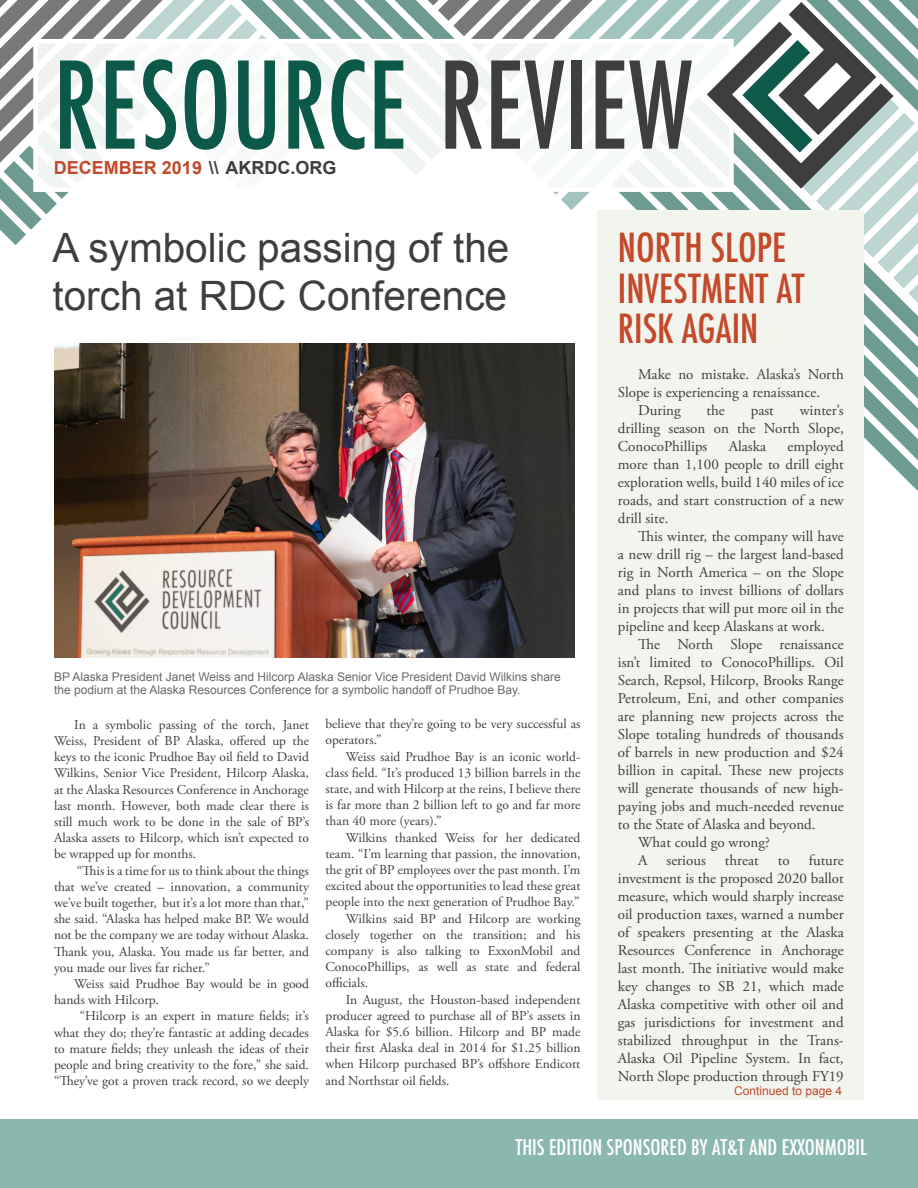
<style>
.page{position:relative;width:918px;height:1188px;background:#fff}
.page>*{position:absolute;margin:0;border:0;box-sizing:border-box;transform-origin:0 0}
.t1{font:500 condensed 117px "Futura";letter-spacing:.01em;color:#0c5949;scale:.91 1}
.Headline{font:40.5px/48.6px "Arial";color:#3e3e3f}
.Sidebar_Headline{font:500 condensed 39px/40.5px "Futura";color:#c4492b}
.t2{font:500 condensed 21px "Futura";color:#fff}
.Headline-2{font:700 18px "Arial";color:#c4492b}
.Body_Copy_Text{font:15px/18px "Adobe Garamond Pro";color:#3e3e3f;text-align:justify}
.Body_Copy_Text-2{font:13.5px/16.2px "Adobe Garamond Pro";color:#3e3e3f;text-align:justify}
.Photo_Caption{font:12px/13.5px "Arial";color:#69696c}
.Continued_On_Header{font:12px "Arial";color:#c4492b}
.s1{color:#3e3e3f}
</style>
<div class="page">
<svg style="left:864px;top:306px;width:54px;height:185px"></svg>
<svg style="left:600px;top:0;width:98px;height:210px"></svg>
<svg style="left:0;top:0;width:600px;height:247px"></svg>
<svg style="left:108px;top:0;width:335px;height:39px"></svg>
<div style="left:37px;top:40px;width:695px;height:148px;background:#f8fafa"></div>
<svg style="left:698px;top:0;width:220px;height:306px"></svg>
<div style="left:0;top:1119px;width:918px;height:69px;background:#8ab7ae"></div>
<div style="left:237px;top:190px;width:13px;height:10px;background:#fff"></div>
<div style="left:598px;top:210px;width:266px;height:889px;background:#f1f5ed"></div>
<img style="left:54px;top:343px;width:521px;height:315px">
<h1 class="t1" style="left:54px;top:31px;width:703px">RESOURCE <span class="s1">REVIEW</span></h1>
<p class="Headline-2" style="left:54px;top:156px;width:284px">DECEMBER 2019 <span class="s1">\\ AKRDC.ORG</span></p>
<p class="Headline" style="left:52px;top:223px;width:458px">A symbolic passing of the torch at RDC Conference</p>
<p class="Photo_Caption" style="left:54px;top:670px;width:508px">BP Alaska President Janet Weiss and Hilcorp Alaska Senior Vice President David Wilkins share the podium at the Alaska Resources Conference for a symbolic handoff of Prudhoe Bay.</p>
<p class="Body_Copy_Text-2" style="left:54px;top:717px;width:257px;text-indent:20px">In a symbolic passing of the torch, Janet Weiss, President of BP Alaska, offered up the keys to the iconic Prudhoe Bay oil field to David Wilkins, Senior Vice President, Hilcorp Alaska, at the Alaska Resources Conference in Anchorage last month. However, both made clear there is still much work to be done in the sale of BP’s Alaska assets to Hilcorp, which isn’t expected to be wrapped up for months.</p>
<p class="Body_Copy_Text-2" style="left:54px;top:863px;width:257px;text-indent:23px">“This is a time for us to think about the things that we’ve created – innovation, a community we’ve built together, but it’s a lot more than that,” she said. “Alaska has helped make BP. We would not be the company we are today without Alaska.<br>Thank you, Alaska. You made us far better, and you made our lives far richer.”</p>
<p class="Body_Copy_Text-2" style="left:54px;top:976px;width:257px;text-indent:20px">Weiss said Prudhoe Bay would be in good hands with Hilcorp.</p>
<p class="Body_Copy_Text-2" style="left:54px;top:1008px;width:257px;text-indent:26px">“Hilcorp is an expert in mature fields; it’s what they do; they’re fantastic at adding decades to mature fields; they unleash the ideas of their people and bring creativity to the fore,” she said. “They’ve got a proven track record, so we deeply</p>
<p class="Body_Copy_Text-2" style="left:326px;top:716px;width:257px">believe that they’re going to be very successful as operators.”</p>
<p class="Body_Copy_Text-2" style="left:326px;top:749px;width:257px;text-indent:20px">Weiss said Prudhoe Bay is an iconic world&shy;class field. “It’s produced 13 billion barrels in the state, and with Hilcorp at the reins, I believe there is far more than 2 billion left to go and far more than 40 more (years).”</p>
<p class="Body_Copy_Text-2" style="left:326px;top:830px;width:257px;text-indent:20px">Wilkins thanked Weiss for her dedicated team. “I’m learning that passion, the innovation, the grit of BP employees over the past month. I’m excited about the opportunities to lead these great people into the next generation of Prudhoe Bay.”</p>
<p class="Body_Copy_Text-2" style="left:326px;top:911px;width:257px;text-indent:20px">Wilkins said BP and Hilcorp are working closely together on the transition; and his company is also talking to ExxonMobil and ConocoPhillips, as well as state and federal officials.</p>
<p class="Body_Copy_Text-2" style="left:326px;top:992px;width:257px;text-indent:20px">In August, the Houston-based independent producer agreed to purchase all of BP’s assets in Alaska for $5.6 billion. Hilcorp and BP made their first Alaska deal in 2014 for $1.25 billion when Hilcorp purchased BP’s offshore Endicott and Northstar oil fields.</p>
<p class="Sidebar_Headline" style="left:618px;top:228px;width:188px">NORTH SLOPE<br>INVESTMENT AT<br>RISK AGAIN</p>
<p class="Body_Copy_Text" style="left:618px;top:366px;width:227px;text-indent:20px">Make no mistake. Alaska’s North<br>Slope is experiencing a renaissance.</p>
<p class="Body_Copy_Text" style="left:638px;top:402px;width:44px">During</p>
<p class="Body_Copy_Text" style="left:707px;top:402px;width:20px">the</p>
<p class="Body_Copy_Text" style="left:751px;top:402px;width:25px">past</p>
<p class="Body_Copy_Text" style="left:618px;top:402px;width:227px;text-indent:182px">winter’s drilling season on the North Slope, ConocoPhillips</p>
<p class="Body_Copy_Text" style="left:618px;top:438px;width:227px;text-indent:170px">employed more than 1,100 people to drill eight exploration wells, build 140 miles of ice roads, and start construction of a new drill site.</p>
<p class="Body_Copy_Text" style="left:618px;top:528px;width:227px;text-indent:20px">This winter, the company will have a new drill rig – the largest land-based rig in North America – on the Slope and plans to invest billions of dollars in projects that will put more oil in the pipeline and keep Alaskans at work.</p>
<p class="Body_Copy_Text" style="left:618px;top:636px;width:227px;text-indent:20px">The North Slope renaissance isn’t limited to ConocoPhillips. Oil Search, Repsol, Hilcorp, Brooks Range Petroleum, Eni, and other companies are planning new projects across the Slope totaling hundreds of thousands of barrels in new production and $24 billion in capital. These new projects will generate thousands of new high&shy;paying jobs and much-needed revenue to the State of Alaska and beyond.</p>
<p class="Body_Copy_Text" style="left:638px;top:834px;width:133px">What could go wrong?</p>
<p class="Body_Copy_Text" style="left:638px;top:852px;width:11px">A</p>
<p class="Body_Copy_Text" style="left:667px;top:852px;width:41px">serious</p>
<p class="Body_Copy_Text" style="left:725px;top:852px;width:35px">threat</p>
<p class="Body_Copy_Text" style="left:778px;top:852px;width:13px">to</p>
<p class="Body_Copy_Text" style="left:729px;top:438px;width:39px">Alaska</p>
<p class="Body_Copy_Text" style="left:618px;top:852px;width:227px;text-indent:191px">future investment is the proposed 2020 ballot measure, which would sharply increase oil production taxes, warned a number of speakers presenting at the Alaska Resources Conference in Anchorage last month. The initiative would make key changes to SB 21, which made Alaska competitive with other oil and gas jurisdictions for investment and stabilized throughput in the Trans-Alaska Oil Pipeline System. In fact, North Slope production through FY19</p>
<p class="Continued_On_Header" style="left:734px;top:1083px;width:110px">Continued to page 4</p>
<p class="t2" style="left:516px;top:1133px;width:353px">THIS EDITION SPONSORED BY AT&amp;T AND EXXONMOBIL</p>
</div>
